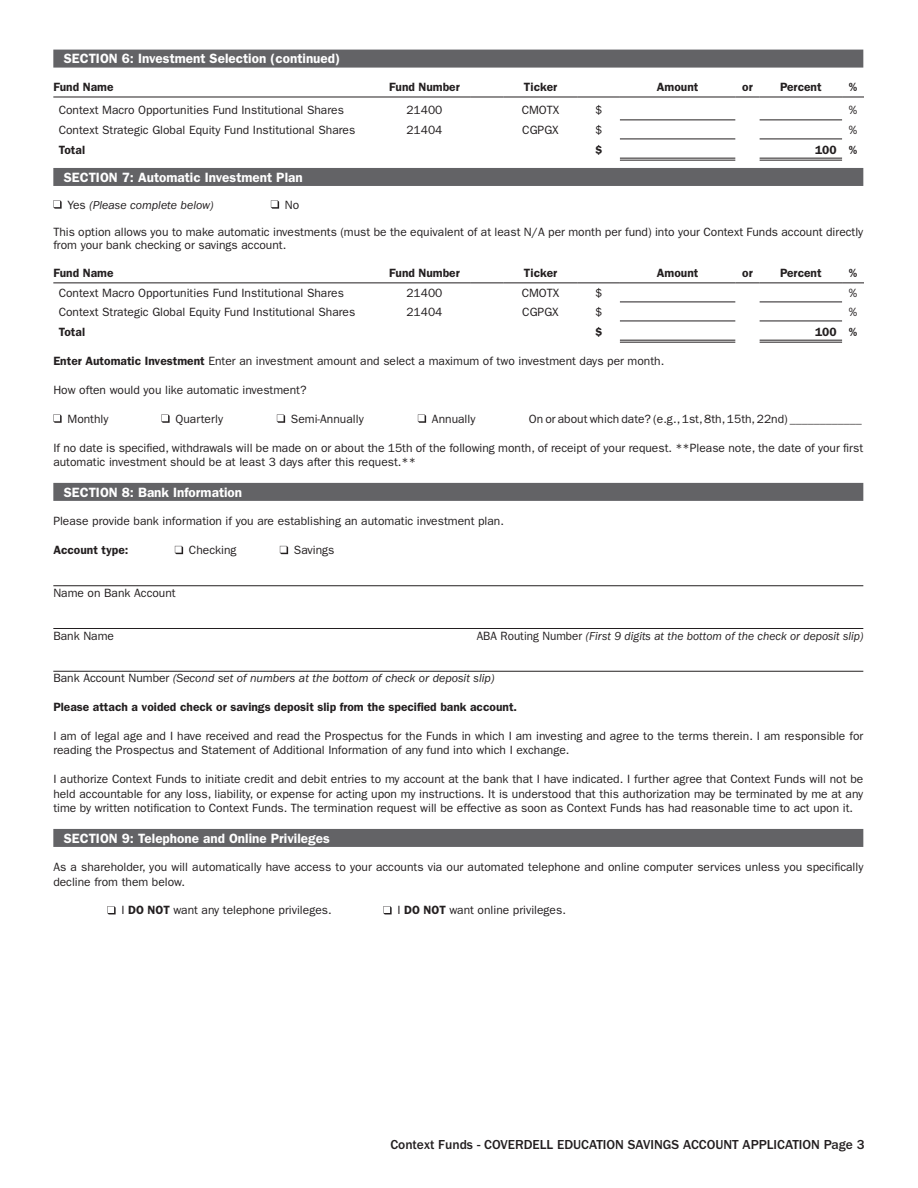
<style>
.page{position:relative;width:918px;height:1188px;background:#fff}
.page>*{position:absolute;margin:0;border:0;box-sizing:border-box;transform-origin:0 0}
.Section_Header{font:600 13.5px "ITC Franklin Gothic Std";color:#fff}
.t1{font:500 13.5px "ITC Franklin Gothic Std";color:#231f20}
.Sub_head{font:12px/14.4px "ITC Franklin Gothic Std";color:#231f20}
.t2{font:600 12px "ITC Franklin Gothic Std";color:#231f20}
.Sub_head-2{font:italic 12px "ITC Franklin Gothic Std";color:#231f20}
.s1{font-style:normal}
.s2{font-weight:600}
</style>
<div class="page">
<div style="left:53px;top:50px;width:810px;height:18px;background:#636366"></div>
<div style="left:53px;top:168px;width:810px;height:18px;background:#636366"></div>
<div style="left:53px;top:483px;width:810px;height:18px;background:#636366"></div>
<hr style="left:53px;top:585px;width:810px;height:1px;background:#231f20">
<hr style="left:53px;top:628px;width:810px;height:1px;background:#231f20">
<hr style="left:53px;top:671px;width:810px;height:1px;background:#231f20">
<div style="left:53px;top:829px;width:810px;height:18px;background:#636366"></div>
<hr style="left:53px;top:97px;width:325px;height:1px;background:#231f20">
<hr style="left:378px;top:97px;width:93px;height:1px;background:#231f20">
<hr style="left:471px;top:97px;width:32px;height:1px;background:#231f20">
<hr style="left:503px;top:97px;width:75px;height:1px;background:#231f20">
<hr style="left:578px;top:97px;width:42px;height:1px;background:#231f20">
<hr style="left:620px;top:97px;width:115px;height:1px;background:#231f20">
<svg style="left:735px;top:97px;width:25px;height:1px"></svg>
<hr style="left:760px;top:97px;width:82px;height:1px;background:#231f20">
<svg style="left:842px;top:97px;width:22px;height:1px"></svg>
<hr style="left:620px;top:120px;width:115px;height:1px;background:#231f20">
<hr style="left:760px;top:120px;width:82px;height:1px;background:#231f20">
<hr style="left:760px;top:139px;width:82px;height:1px;background:#231f20">
<hr style="left:620px;top:139px;width:115px;height:1px;background:#231f20">
<hr style="left:620px;top:158px;width:115px;height:1px;background:#231f20">
<hr style="left:620px;top:160px;width:115px;height:1px;background:#231f20">
<hr style="left:760px;top:158px;width:82px;height:1px;background:#231f20">
<hr style="left:760px;top:160px;width:82px;height:1px;background:#231f20">
<svg style="left:53px;top:200px;width:9px;height:9px"></svg>
<svg style="left:271px;top:200px;width:8px;height:9px"></svg>
<hr style="left:53px;top:283px;width:325px;height:1px;background:#231f20">
<hr style="left:378px;top:283px;width:93px;height:1px;background:#231f20">
<hr style="left:471px;top:283px;width:32px;height:1px;background:#231f20">
<hr style="left:503px;top:283px;width:75px;height:1px;background:#231f20">
<hr style="left:578px;top:283px;width:42px;height:1px;background:#231f20">
<hr style="left:620px;top:283px;width:115px;height:1px;background:#231f20">
<svg style="left:735px;top:283px;width:25px;height:1px"></svg>
<hr style="left:760px;top:283px;width:82px;height:1px;background:#231f20">
<svg style="left:842px;top:283px;width:22px;height:1px"></svg>
<hr style="left:620px;top:302px;width:115px;height:1px;background:#231f20">
<hr style="left:760px;top:302px;width:82px;height:1px;background:#231f20">
<hr style="left:760px;top:321px;width:82px;height:1px;background:#231f20">
<hr style="left:620px;top:321px;width:115px;height:1px;background:#231f20">
<hr style="left:620px;top:340px;width:115px;height:1px;background:#231f20">
<hr style="left:620px;top:342px;width:115px;height:1px;background:#231f20">
<hr style="left:760px;top:340px;width:82px;height:1px;background:#231f20">
<hr style="left:760px;top:342px;width:82px;height:1px;background:#231f20">
<svg style="left:53px;top:414px;width:9px;height:9px"></svg>
<svg style="left:161px;top:414px;width:9px;height:9px"></svg>
<svg style="left:277px;top:414px;width:8px;height:9px"></svg>
<svg style="left:418px;top:414px;width:8px;height:9px"></svg>
<svg style="left:175px;top:546px;width:8px;height:8px"></svg>
<svg style="left:280px;top:546px;width:8px;height:8px"></svg>
<svg style="left:107px;top:906px;width:9px;height:8px"></svg>
<svg style="left:383px;top:906px;width:9px;height:8px"></svg>
<p class="Section_Header" style="left:64px;top:51px;width:278px">SECTION 6: Investment Selection (continued)</p>
<p class="t2" style="left:53px;top:80px;width:62px">Fund Name</p>
<p class="t2" style="left:389px;top:80px;width:72px">Fund Number</p>
<p class="t2" style="left:524px;top:80px;width:35px">Ticker</p>
<p class="t2" style="left:657px;top:80px;width:43px">Amount</p>
<p class="t2" style="left:742px;top:80px;width:12px">or</p>
<p class="t2" style="left:780px;top:80px;width:43px">Percent</p>
<p class="t2" style="left:849px;top:80px;width:10px">%</p>
<p class="Sub_head" style="left:59px;top:103px;width:287px">Context Macro Opportunities Fund Institutional Shares</p>
<p class="Sub_head" style="left:406px;top:103px;width:37px">21400</p>
<p class="Sub_head" style="left:522px;top:103px;width:39px">CMOTX</p>
<p class="Sub_head" style="left:595px;top:103px;width:9px">$</p>
<p class="Sub_head" style="left:849px;top:103px;width:10px">%</p>
<p class="Sub_head" style="left:59px;top:122px;width:298px">Context Strategic Global Equity Fund Institutional Shares</p>
<p class="Sub_head" style="left:406px;top:122px;width:37px">21404</p>
<p class="Sub_head" style="left:522px;top:122px;width:38px">CGPGX</p>
<p class="Sub_head" style="left:595px;top:122px;width:9px">$</p>
<p class="Sub_head" style="left:849px;top:122px;width:10px">%</p>
<p class="t2" style="left:59px;top:143px;width:28px">Total</p>
<p class="t2" style="left:595px;top:143px;width:9px">$</p>
<p class="t2" style="left:815px;top:143px;width:23px">100</p>
<p class="t2" style="left:849px;top:143px;width:10px">%</p>
<p class="Section_Header" style="left:64px;top:169px;width:240px">SECTION 7: Automatic Investment Plan</p>
<p class="Sub_head-2" style="left:67px;top:198px;width:148px"><span class="s1">Yes</span> (Please complete below)</p>
<p class="Sub_head" style="left:285px;top:197px;width:16px">No</p>
<p class="Sub_head" style="left:53px;top:225px;width:812px;line-height:13.5px">This option allows you to make automatic investments (must be the equivalent of at least N/A per month per fund) into your Context Funds account directly from your bank checking or savings account.</p>
<p class="t2" style="left:53px;top:266px;width:62px">Fund Name</p>
<p class="t2" style="left:389px;top:266px;width:72px">Fund Number</p>
<p class="t2" style="left:524px;top:266px;width:35px">Ticker</p>
<p class="t2" style="left:657px;top:266px;width:43px">Amount</p>
<p class="t2" style="left:742px;top:266px;width:12px">or</p>
<p class="t2" style="left:780px;top:266px;width:43px">Percent</p>
<p class="t2" style="left:849px;top:266px;width:10px">%</p>
<p class="Sub_head" style="left:59px;top:285px;width:287px">Context Macro Opportunities Fund Institutional Shares</p>
<p class="Sub_head" style="left:406px;top:285px;width:37px">21400</p>
<p class="Sub_head" style="left:522px;top:285px;width:39px">CMOTX</p>
<p class="Sub_head" style="left:595px;top:285px;width:9px">$</p>
<p class="Sub_head" style="left:849px;top:285px;width:10px">%</p>
<p class="Sub_head" style="left:59px;top:304px;width:298px">Context Strategic Global Equity Fund Institutional Shares</p>
<p class="Sub_head" style="left:406px;top:304px;width:37px">21404</p>
<p class="Sub_head" style="left:522px;top:304px;width:38px">CGPGX</p>
<p class="Sub_head" style="left:595px;top:304px;width:9px">$</p>
<p class="Sub_head" style="left:849px;top:304px;width:10px">%</p>
<p class="t2" style="left:59px;top:325px;width:28px">Total</p>
<p class="t2" style="left:595px;top:325px;width:9px">$</p>
<p class="t2" style="left:815px;top:325px;width:23px">100</p>
<p class="t2" style="left:849px;top:325px;width:10px">%</p>
<p class="Sub_head" style="left:53px;top:354px;width:612px"><span class="s2">Enter Automatic Investment</span> Enter an investment amount and select a maximum of two investment days per month.</p>
<p class="Sub_head" style="left:53px;top:383px;width:255px">How often would you like automatic investment?</p>
<p class="Sub_head" style="left:67px;top:412px;width:43px">Monthly</p>
<p class="Sub_head" style="left:175px;top:412px;width:49px">Quarterly</p>
<p class="Sub_head" style="left:291px;top:412px;width:74px">Semi-Annually</p>
<p class="Sub_head" style="left:432px;top:412px;width:45px">Annually</p>
<p class="Sub_head" style="left:529px;top:412px;width:335px">On or about which date? (e.g., 1st, 8th, 15th, 22nd) ____________</p>
<p class="Sub_head" style="left:53px;top:440px;width:812px">If no date is specified, withdrawals will be made on or about the 15th of the following month, of receipt of your request. **Please note, the date of your first automatic investment should be at least 3 days after this request.**</p>
<p class="Section_Header" style="left:64px;top:484px;width:180px">SECTION 8: Bank Information</p>
<p class="Sub_head" style="left:53px;top:514px;width:452px">Please provide bank information if you are establishing an automatic investment plan.</p>
<p class="t2" style="left:53px;top:543px;width:77px">Account type:</p>
<p class="Sub_head" style="left:189px;top:543px;width:49px">Checking</p>
<p class="Sub_head" style="left:294px;top:543px;width:42px">Savings</p>
<p class="Sub_head" style="left:53px;top:586px;width:124px">Name on Bank Account</p>
<p class="Sub_head" style="left:53px;top:628px;width:62px">Bank Name</p>
<p class="Sub_head-2" style="left:477px;top:629px;width:388px"><span class="s1">ABA Routing Number</span> (First 9 digits at the bottom of the check or deposit slip)</p>
<p class="Sub_head-2" style="left:53px;top:672px;width:443px"><span class="s1">Bank Account Number</span> (Second set of numbers at the bottom of check or deposit slip)</p>
<p class="t2" style="left:53px;top:700px;width:465px">Please attach a voided check or savings deposit slip from the specified bank account.</p>
<p class="Sub_head" style="left:53px;top:729px;width:812px">I am of legal age and I have received and read the Prospectus for the Funds in which I am investing and agree to the terms therein. I am responsible for reading the Prospectus and Statement of Additional Information of any fund into which I exchange.</p>
<p class="Sub_head" style="left:53px;top:772px;width:812px;text-align:justify">I authorize Context Funds to initiate credit and debit entries to my account at the bank that I have indicated. I further agree that Context Funds will not be held accountable for any loss, liability, or expense for acting upon my instructions. It is understood that this authorization may be terminated by me at any time by written notification to Context Funds. The termination request will be effective as soon as Context Funds has had reasonable time to act upon it.</p>
<p class="Section_Header" style="left:64px;top:830px;width:267px">SECTION 9: Telephone and Online Privileges</p>
<p class="Sub_head" style="left:53px;top:860px;width:812px">As a shareholder, you will automatically have access to your accounts via our automated telephone and online computer services unless you specifically decline from them below.</p>
<p class="Sub_head" style="left:121px;top:903px;width:212px">I <span class="s2">DO NOT</span> want any telephone privileges.</p>
<p class="Sub_head" style="left:397px;top:903px;width:170px">I <span class="s2">DO NOT</span> want online privileges.</p>
<p class="t1" style="left:390px;top:1137px;width:476px">Context Funds - COVERDELL EDUCATION SAVINGS ACCOUNT APPLICATION Page 3</p>
</div>
